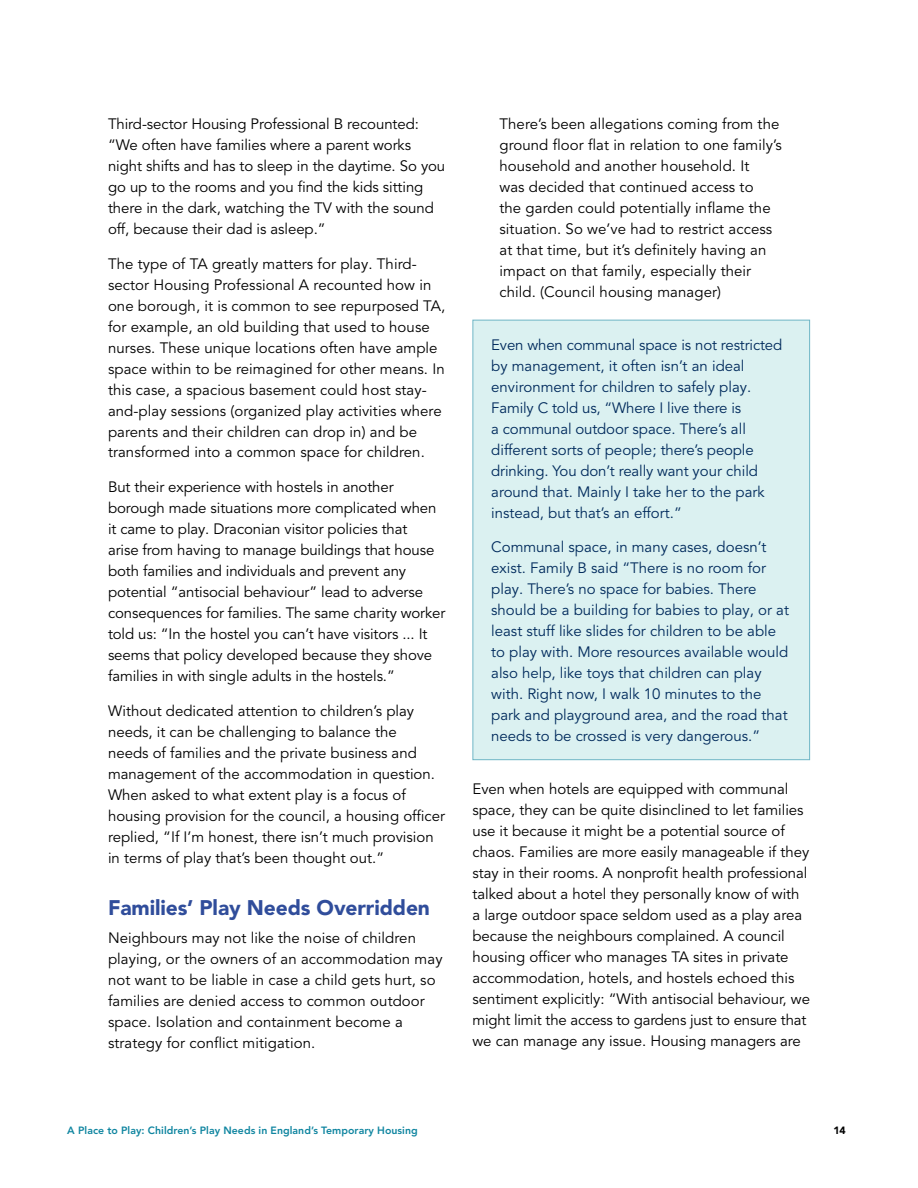
<style>
.page{position:relative;width:918px;height:1188px;background:#fff}
.page>*{position:absolute;margin:0;border:0;box-sizing:border-box;transform-origin:0 0}
.t1{font:900 21px "Avenir LT Pro";letter-spacing:-.005em;color:#304d9b}
.t2{font:15px/21px "Avenir LT Pro";color:#000}
.t3{font:15px/21px "Avenir LT Pro";color:#002a5c}
.t4{font:800 10.5px "Avenir LT Pro";letter-spacing:.005em;color:#0f85a0}
.t5{font:900 10.5px "Avenir LT Pro";color:#000}
</style>
<div class="page">
<div style="left:473px;top:320px;width:337px;height:440px;background:#dbf1f1"></div>
<div style="left:472px;top:320px;width:338px;height:440px;border:1px solid #6fb6c6"></div>
<p class="t2" style="left:108px;top:114px;width:339px">Third-sector Housing Professional B recounted: “We often have families where a parent works night shifts and has to sleep in the daytime. So you go up to the rooms and you find the kids sitting there in the dark, watching the TV with the sound off, because their dad is asleep.”</p>
<p class="t2" style="left:108px;top:253px;width:339px">The type of TA greatly matters for play. Third&shy;sector Housing Professional A recounted how in one borough, it is common to see repurposed TA, for example, an old building that used to house nurses. These unique locations often have ample space within to be reimagined for other means. In this case, a spacious basement could host stay&shy;and-play sessions (organized play activities where parents and their children can drop in) and be transformed into a common space for children.</p>
<p class="t2" style="left:108px;top:477px;width:339px">But their experience with hostels in another borough made situations more complicated when it came to play. Draconian visitor policies that<br>arise from having to manage buildings that house both families and individuals and prevent any potential “antisocial behaviour” lead to adverse consequences for families. The same charity worker told us: “In the hostel you can’t have visitors ... It seems that policy developed because they shove families in with single adults in the hostels.”</p>
<p class="t2" style="left:108px;top:700px;width:339px">Without dedicated attention to children’s play needs, it can be challenging to balance the<br>needs of families and the private business and management of the accommodation in question.<br>When asked to what extent play is a focus of housing provision for the council, a housing officer replied, “If I’m honest, there isn’t much provision in terms of play that’s been thought out.”</p>
<h1 class="t1" style="left:108px;top:895px;width:324px">Families’ Play Needs Overridden</h1>
<p class="t2" style="left:108px;top:927px;width:336px">Neighbours may not like the noise of children playing, or the owners of an accommodation may not want to be liable in case a child gets hurt, so families are denied access to common outdoor space. Isolation and containment become a strategy for conflict mitigation.</p>
<p class="t2" style="left:500px;top:114px;width:284px">There’s been allegations coming from the ground floor flat in relation to one family’s household and another household. It<br>was decided that continued access to<br>the garden could potentially inflame the situation. So we’ve had to restrict access at that time, but it’s definitely having an impact on that family, especially their child. (Council housing manager)</p>
<p class="t3" style="left:491px;top:334px;width:293px">Even when communal space is not restricted by management, it often isn’t an ideal environment for children to safely play.<br>Family C told us, “Where I live there is<br>a communal outdoor space. There’s all different sorts of people; there’s people drinking. You don’t really want your child around that. Mainly I take her to the park instead, but that’s an effort.”</p>
<p class="t3" style="left:491px;top:537px;width:299px">Communal space, in many cases, doesn’t exist. Family B said “There is no room for play. There’s no space for babies. There should be a building for babies to play, or at least stuff like slides for children to be able to play with. More resources available would also help, like toys that children can play with. Right now, I walk 10 minutes to the park and playground area, and the road that needs to be crossed is very dangerous.”</p>
<p class="t2" style="left:472px;top:778px;width:339px">Even when hotels are equipped with communal space, they can be quite disinclined to let families use it because it might be a potential source of chaos. Families are more easily manageable if they stay in their rooms. A nonprofit health professional talked about a hotel they personally know of with a large outdoor space seldom used as a play area because the neighbours complained. A council housing officer who manages TA sites in private accommodation, hotels, and hostels echoed this sentiment explicitly: “With antisocial behaviour, we might limit the access to gardens just to ensure that we can manage any issue. Housing managers are</p>
<p class="t4" style="left:67px;top:1125px;width:352px">A Place to Play: Children’s Play Needs in England’s Temporary Housing</p>
<p class="t5" style="left:833px;top:1124px;width:14px">14</p>
</div>
